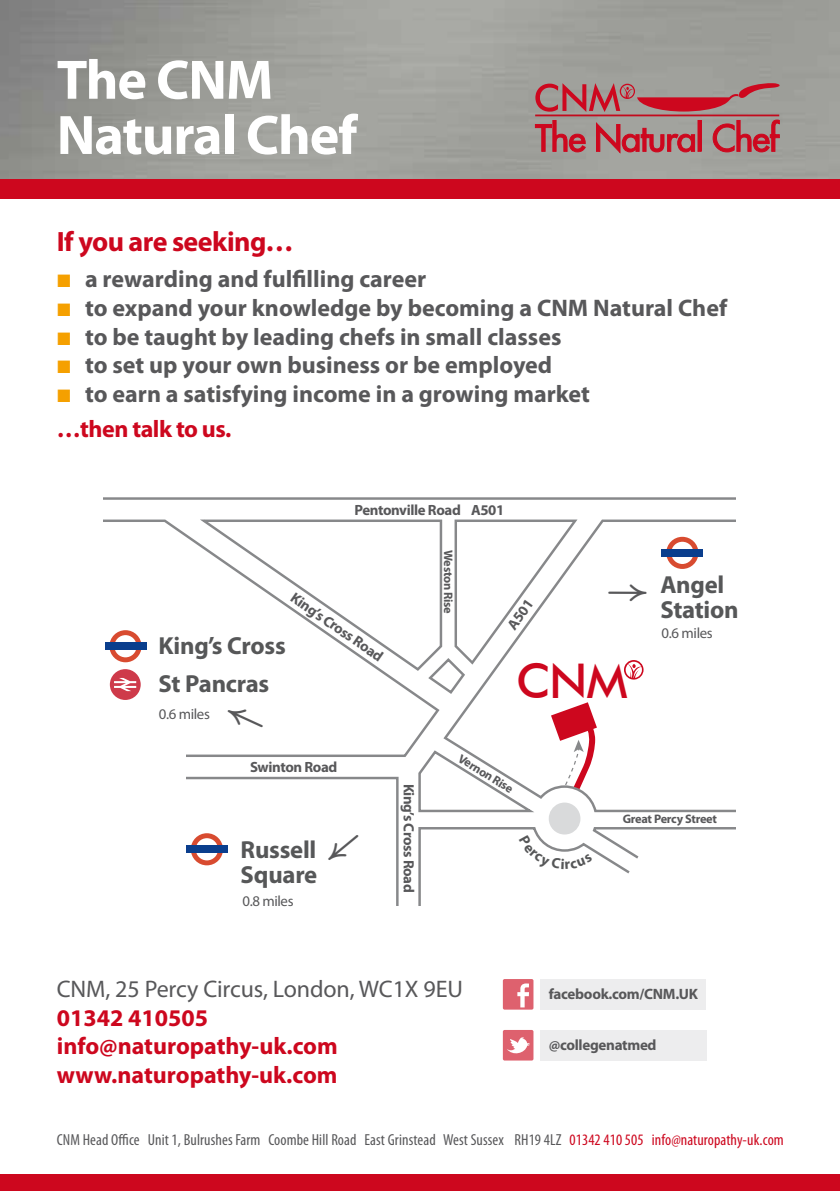
<style>
.page{position:relative;width:840px;height:1191px;background:#fff}
.page>*{position:absolute;margin:0;border:0;box-sizing:border-box;transform-origin:0 0}
.t1{font:700 56px/55.2px "Myriad Pro";letter-spacing:-.02em;color:#fff}
.t2{font:500 47.8px "Futura BT";color:#cd071e}
.t3{font:29.6px "Arrowstfb";color:#58585a}
.t4{font:700 28px "Myriad Pro";letter-spacing:-.02em;color:#cd071e}
.t5{font:700 24.8px/24.8px "Myriad Pro";letter-spacing:-.01em;color:#565758}
.t6{font:700 24px/28.8px "Myriad Pro";color:#58585a}
.t7{font:700 24px/28.8px "Myriad Pro";color:#cd071e}
.t8{font:24px "Myriad Pro";letter-spacing:-.005em;color:#58585a}
.t9{font:700 24px "Myriad Pro";letter-spacing:-.02em;color:#cd071e}
.t10{font:condensed 16px "Myriad Pro";letter-spacing:.005em;color:#58585a}
.t11{font:700 15px "Myriad Pro";letter-spacing:-.02em;color:#58585a}
.t12{font:700 14.8px "Myriad Pro";letter-spacing:-.025em;color:#58585a}
.t13{font:14.8px "Myriad Pro";letter-spacing:-.025em;color:#58585a}
.t14{font:300 condensed 14px "Zurich BT";color:#58585a}
.t15{font:700 12.4px "Myriad Pro";letter-spacing:-.025em;color:#58585a}
.s1{font-family:"Menlo";color:#f5a000}
.s2{color:#cd071e}
</style>
<div class="page">
<img style="left:0;top:0;width:839px;height:179px">
<div style="left:0;top:179px;width:839px;height:19px;background:#cd071e"></div>
<div style="left:0;top:1174px;width:839px;height:17px;background:#cd071e"></div>
<div style="left:502px;top:979px;width:31px;height:30px;background:#de616e;border-radius:2px"></div>
<svg style="left:517px;top:983px;width:11px;height:24px"></svg>
<div style="left:540px;top:979px;width:166px;height:30px;background:#ededee"></div>
<div style="left:502px;top:1030px;width:31px;height:30px;background:#de616e;border-radius:2px"></div>
<svg style="left:507px;top:1037px;width:22px;height:17px"></svg>
<div style="left:539px;top:1029px;width:167px;height:31px;background:#ededee"></div>
<svg style="left:535px;top:83px;width:247px;height:29px;background:#ad7074"></svg>
<hr style="left:535px;top:114px;width:243px;height:2px;background:#c30a1d">
<svg style="left:535px;top:120px;width:50px;height:32px;background:#b0666b"></svg>
<svg style="left:596px;top:122px;width:98px;height:31px;background:#b1696f"></svg>
<div style="left:697px;top:120px;width:4px;height:31px;border:1px solid #cd071e"></div>
<svg style="left:712px;top:120px;width:67px;height:32px;background:#b0656b"></svg>
<svg style="left:103px;top:497px;width:632px;height:409px"></svg>
<div style="left:115px;top:733px;width:70px;height:86px;background:#fff"></div>
<svg style="left:623px;top:660px;width:20px;height:19px"></svg>
<div style="left:107px;top:666px;width:36px;height:36px;border:5px solid #fff;border-radius:50%"></div>
<div style="left:110px;top:669px;width:31px;height:31px;background:#ce3a4a;border-radius:50%"></div>
<svg style="left:103px;top:625px;width:48px;height:42px"></svg>
<svg style="left:112px;top:632px;width:27px;height:28px"></svg>
<div style="left:109px;top:630px;width:32px;height:32px;border:5px solid #d84b30;border-radius:50%"></div>
<div style="left:105px;top:642px;width:41px;height:8px;background:#0a3e8d"></div>
<svg style="left:114px;top:678px;width:22px;height:13px"></svg>
<svg style="left:181px;top:828px;width:51px;height:42px"></svg>
<svg style="left:193px;top:835px;width:27px;height:28px"></svg>
<div style="left:191px;top:833px;width:32px;height:32px;border:5px solid #d84b30;border-radius:50%"></div>
<div style="left:186px;top:845px;width:41px;height:8px;background:#0a3e8d"></div>
<svg style="left:656px;top:531px;width:51px;height:43px"></svg>
<svg style="left:668px;top:539px;width:27px;height:27px"></svg>
<div style="left:666px;top:537px;width:32px;height:32px;border:5px solid #d84b30;border-radius:50%"></div>
<div style="left:661px;top:549px;width:41px;height:7px;background:#0a3e8d"></div>
<svg style="left:602px;top:842px;width:132px;height:64px"></svg>
<svg style="left:224px;top:703px;width:42px;height:31px"></svg>
<svg style="left:323px;top:829px;width:40px;height:37px"></svg>
<svg style="left:518px;top:702px;width:78px;height:167px"></svg>
<h1 class="t1" style="left:57px;top:50px;width:302px">The CNM<br>Natural Chef</h1>
<p class="t4" style="left:57px;top:223px;width:238px">If you are seeking…</p>
<p class="t6" style="left:57px;top:264px;width:671px"><span class="s1">◼︎</span> a rewarding and fulfilling career<br><span class="s1">◼︎</span> to expand your knowledge by becoming a CNM Natural Chef <span class="s1">◼︎</span> to be taught by leading chefs in small classes<br><span class="s1">◼︎</span> to set up your own business or be employed<br><span class="s1">◼︎</span> to earn a satisfying income in a growing market</p>
<p class="t9" style="left:57px;top:413px;width:176px">…then talk to us.</p>
<p class="t12" style="left:354px;top:500px;width:151px">Pentonville Road A501</p>
<p class="t12" style="left:298px;top:588px;width:110px;rotate:35deg">King’s Cross Road</p>
<p class="t5" style="left:158px;top:625px;width:128px;line-height:38.2px">King’s Cross<br>St Pancras</p>
<p class="t13" style="left:159px;top:705px;width:53px">0.6 miles</p>
<p class="t15" style="left:456px;top:550px;width:65px;rotate:90deg">Weston Rise</p>
<p class="t12" style="left:502px;top:622px;width:35px;rotate:-54deg">A501</p>
<p class="t3" style="left:608px;top:576px;width:41px">w</p>
<h2 class="t2" style="left:515px;top:652px;width:113px">CNM</h2>
<p class="t5" style="left:660px;top:572px;width:80px">Angel<br>Station</p>
<p class="t13" style="left:661px;top:624px;width:53px">0.6 miles</p>
<p class="t12" style="left:250px;top:757px;width:89px">Swinton Road</p>
<p class="t5" style="left:240px;top:836px;width:78px">Russell<br>Square</p>
<p class="t13" style="left:242px;top:892px;width:53px">0.8 miles</p>
<p class="t12" style="left:418px;top:783px;width:110px;rotate:90deg">King’s Cross Road</p>
<p class="t15" style="left:463px;top:750px;width:64px;rotate:32deg">Vernon Rise</p>
<p class="t8" style="left:57px;top:974px;width:407px">CNM, 25 Percy Circus, London, WC1X 9EU</p>
<p class="t7" style="left:57px;top:1002px;width:282px">01342 410505 info@naturopathy-uk.com www.naturopathy-uk.com</p>
<p class="t15" style="left:622px;top:811px;width:96px">Great Percy Street</p>
<p class="t11" style="left:548px;top:984px;width:151px">facebook.com/CNM.UK</p>
<p class="t11" style="left:548px;top:1035px;width:109px">@collegenatmed</p>
<p class="t10" style="left:57px;top:1130px;width:728px">CNM Head Office Unit 1, Bulrushes Farm Coombe Hill Road East Grinstead West Sussex RH19 4LZ <span class="s2">01342 410 505 info@naturopathy-uk.com</span></p>
<p class="t14" style="left:57px;top:1139px;width:8px">8</p>
</div>
